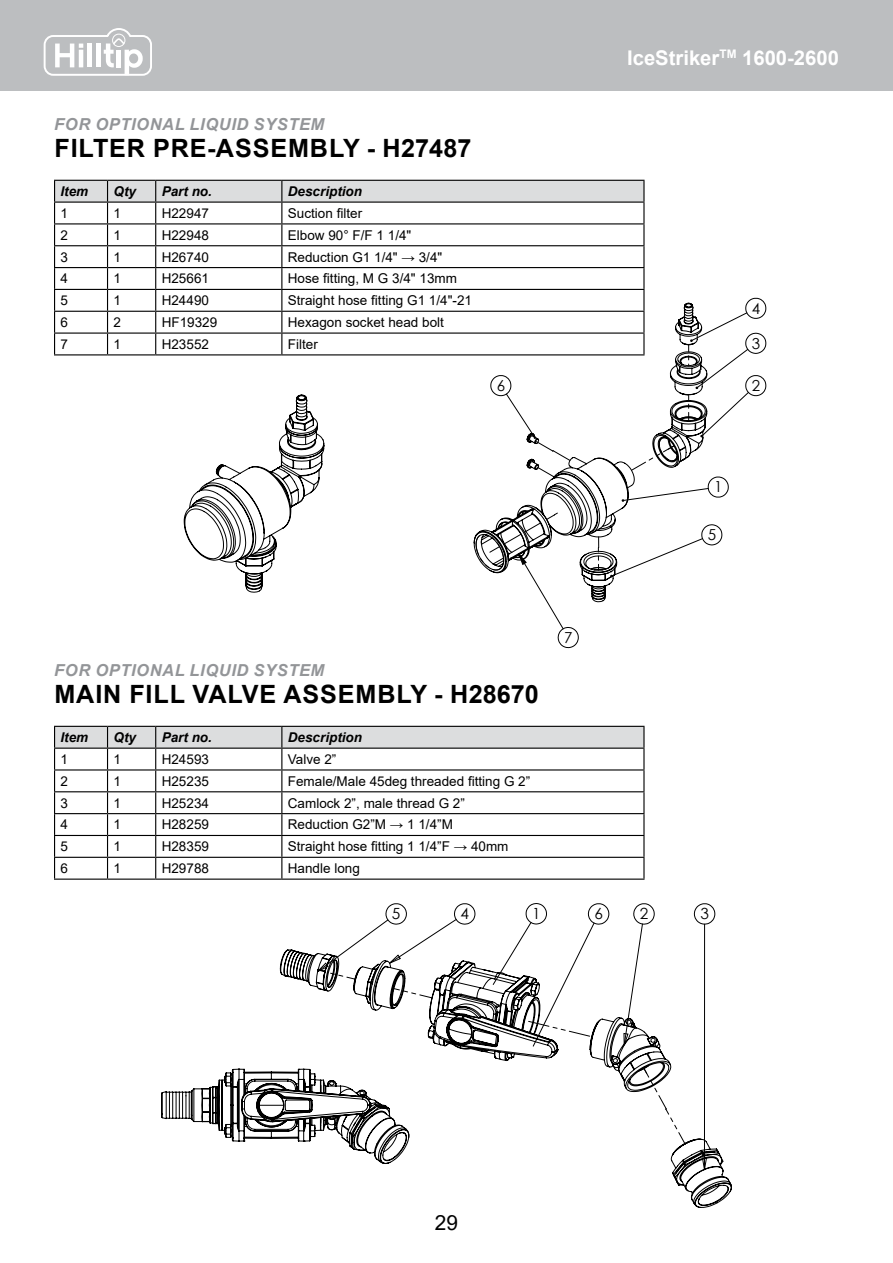
<style>
.page{position:relative;width:893px;height:1263px;background:#fff}
.page>*{position:absolute;margin:0;border:0;box-sizing:border-box;transform-origin:0 0}
.t1{font:700 25.2px "Arial";letter-spacing:.035em;color:#000}
.t2{font:20.85px "Arial";color:#000}
.t3{font:700 20.25px "Arial";color:#fff}
.t4{font:italic 700 16.5px "Arial";letter-spacing:.035em;color:#939598}
.t5{font:15.45px "Century Gothic";color:#000}
.t6{font:15.15px "Century Gothic";color:#000}
.t7{font:13.5px "Arial";color:#000}
.t8{font:italic 700 13.5px "Arial";color:#000}
</style>
<div class="page">
<div style="left:0;top:0;width:893px;height:90px;background:#bcbec0"></div>
<svg style="left:43px;top:28px;width:109px;height:48px"></svg>
<svg style="left:546px;top:312px;width:203px;height:318px"></svg>
<svg style="left:541px;top:312px;width:167px;height:290px"></svg>
<hr style="left:282px;top:726px;width:363px;height:1px;background:#000">
<hr style="left:643px;top:727px;width:2px;height:20px;background:#000">
<hr style="left:282px;top:747px;width:363px;height:2px;background:#000">
<hr style="left:643px;top:749px;width:2px;height:20px;background:#000">
<hr style="left:282px;top:769px;width:363px;height:1px;background:#000">
<hr style="left:643px;top:770px;width:2px;height:21px;background:#000">
<hr style="left:282px;top:791px;width:363px;height:1px;background:#000">
<hr style="left:643px;top:792px;width:2px;height:21px;background:#000">
<hr style="left:282px;top:813px;width:363px;height:1px;background:#000">
<hr style="left:643px;top:814px;width:2px;height:21px;background:#000">
<hr style="left:282px;top:835px;width:363px;height:1px;background:#000">
<hr style="left:643px;top:836px;width:2px;height:21px;background:#000">
<hr style="left:282px;top:857px;width:363px;height:1px;background:#000">
<svg style="left:54px;top:726px;width:590px;height:152px"></svg>
<hr style="left:643px;top:858px;width:2px;height:20px;background:#000">
<hr style="left:54px;top:878px;width:54px;height:2px;background:#000">
<hr style="left:108px;top:878px;width:48px;height:2px;background:#000">
<hr style="left:156px;top:878px;width:126px;height:2px;background:#000">
<hr style="left:282px;top:878px;width:363px;height:2px;background:#000">
<svg style="left:54px;top:180px;width:649px;height:413px"></svg>
<svg style="left:385px;top:903px;width:330px;height:46px"></svg>
<svg style="left:347px;top:919px;width:358px;height:30px"></svg>
<svg style="left:279px;top:949px;width:453px;height:259px"></svg>
<svg style="left:638px;top:1065px;width:48px;height:79px"></svg>
<svg style="left:328px;top:972px;width:28px;height:8px"></svg>
<svg style="left:393px;top:988px;width:40px;height:10px"></svg>
<svg style="left:524px;top:1020px;width:68px;height:17px"></svg>
<svg style="left:161px;top:1067px;width:249px;height:97px"></svg>
<p class="t4" style="left:54px;top:113px;width:272px">FOR OPTIONAL LIQUID SYSTEM</p>
<h1 class="t1" style="left:54px;top:131px;width:418px">FILTER PRE-ASSEMBLY - H27487</h1>
<p class="t8" style="left:61px;top:182px;width:29px">Item</p>
<p class="t8" style="left:114px;top:182px;width:24px">Qty</p>
<p class="t8" style="left:162px;top:182px;width:52px">Part no.</p>
<p class="t8" style="left:288px;top:182px;width:76px">Description</p>
<p class="t7" style="left:61px;top:204px;width:9px">1</p>
<p class="t7" style="left:114px;top:204px;width:9px">1</p>
<p class="t7" style="left:162px;top:204px;width:49px">H22947</p>
<p class="t7" style="left:288px;top:204px;width:76px">Suction filter</p>
<p class="t7" style="left:61px;top:226px;width:9px">2</p>
<p class="t7" style="left:114px;top:226px;width:9px">1</p>
<p class="t7" style="left:162px;top:226px;width:49px">H22948</p>
<p class="t7" style="left:288px;top:226px;width:125px">Elbow 90° F/F 1 1/4"</p>
<p class="t7" style="left:61px;top:248px;width:9px">3</p>
<p class="t7" style="left:114px;top:248px;width:9px">1</p>
<p class="t7" style="left:162px;top:248px;width:49px">H26740</p>
<p class="t7" style="left:288px;top:248px;width:156px">Reduction G1 1/4" → 3/4"</p>
<p class="t7" style="left:61px;top:269px;width:9px">4</p>
<p class="t7" style="left:114px;top:269px;width:9px">1</p>
<p class="t7" style="left:162px;top:269px;width:49px">H25661</p>
<p class="t7" style="left:288px;top:269px;width:171px">Hose fitting, M G 3/4" 13mm</p>
<p class="t7" style="left:61px;top:291px;width:9px">5</p>
<p class="t7" style="left:114px;top:291px;width:9px">1</p>
<p class="t7" style="left:162px;top:291px;width:49px">H24490</p>
<p class="t7" style="left:288px;top:291px;width:186px">Straight hose fitting G1 1/4"-21</p>
<p class="t7" style="left:61px;top:313px;width:9px">6</p>
<p class="t7" style="left:114px;top:313px;width:9px">2</p>
<p class="t7" style="left:162px;top:313px;width:57px">HF19329</p>
<p class="t7" style="left:288px;top:313px;width:158px">Hexagon socket head bolt</p>
<p class="t7" style="left:61px;top:335px;width:9px">7</p>
<p class="t7" style="left:114px;top:335px;width:9px">1</p>
<p class="t7" style="left:162px;top:335px;width:49px">H23552</p>
<p class="t7" style="left:288px;top:335px;width:31px">Filter</p>
<h3 class="t3" style="left:627px;top:44px;width:213px">IceStriker<sup>TM</sup> 1600-2600</h3>
<p class="t6" style="left:752px;top:298px;width:10px">4</p>
<p class="t6" style="left:752px;top:333px;width:10px">3</p>
<p class="t6" style="left:497px;top:375px;width:10px">6</p>
<p class="t6" style="left:752px;top:375px;width:10px">2</p>
<p class="t6" style="left:714px;top:476px;width:10px">1</p>
<p class="t6" style="left:708px;top:524px;width:10px">5</p>
<p class="t4" style="left:54px;top:659px;width:272px">FOR OPTIONAL LIQUID SYSTEM</p>
<p class="t6" style="left:564px;top:627px;width:10px">7</p>
<h1 class="t1" style="left:54px;top:676px;width:486px">MAIN FILL VALVE ASSEMBLY - H28670</h1>
<p class="t8" style="left:61px;top:728px;width:29px">Item</p>
<p class="t8" style="left:114px;top:728px;width:24px">Qty</p>
<p class="t8" style="left:162px;top:728px;width:52px">Part no.</p>
<p class="t8" style="left:288px;top:728px;width:76px">Description</p>
<p class="t7" style="left:61px;top:750px;width:9px">1</p>
<p class="t7" style="left:114px;top:750px;width:9px">1</p>
<p class="t7" style="left:162px;top:750px;width:49px">H24593</p>
<p class="t7" style="left:288px;top:750px;width:50px">Valve 2”</p>
<p class="t7" style="left:61px;top:772px;width:9px">2</p>
<p class="t7" style="left:114px;top:772px;width:9px">1</p>
<p class="t7" style="left:162px;top:772px;width:49px">H25235</p>
<p class="t7" style="left:288px;top:772px;width:244px">Female/Male 45deg threaded fitting G 2”</p>
<p class="t7" style="left:61px;top:794px;width:9px">3</p>
<p class="t7" style="left:114px;top:794px;width:9px">1</p>
<p class="t7" style="left:162px;top:794px;width:49px">H25234</p>
<p class="t7" style="left:288px;top:794px;width:179px">Camlock 2”, male thread G 2”</p>
<p class="t7" style="left:61px;top:815px;width:9px">4</p>
<p class="t7" style="left:114px;top:815px;width:9px">1</p>
<p class="t7" style="left:162px;top:815px;width:49px">H28259</p>
<p class="t7" style="left:288px;top:815px;width:167px">Reduction G2”M → 1 1/4”M</p>
<p class="t7" style="left:61px;top:837px;width:9px">5</p>
<p class="t7" style="left:114px;top:837px;width:9px">1</p>
<p class="t7" style="left:162px;top:837px;width:49px">H28359</p>
<p class="t7" style="left:288px;top:837px;width:222px">Straight hose fitting 1 1/4”F → 40mm</p>
<p class="t7" style="left:61px;top:859px;width:9px">6</p>
<p class="t7" style="left:114px;top:859px;width:9px">1</p>
<p class="t7" style="left:162px;top:859px;width:49px">H29788</p>
<p class="t7" style="left:288px;top:859px;width:74px">Handle long</p>
<p class="t5" style="left:392px;top:903px;width:10px">5</p>
<p class="t5" style="left:460px;top:903px;width:10px">4</p>
<p class="t5" style="left:532px;top:903px;width:10px">1</p>
<p class="t5" style="left:594px;top:903px;width:10px">6</p>
<p class="t5" style="left:640px;top:903px;width:10px">2</p>
<p class="t5" style="left:700px;top:903px;width:10px">3</p>
<h2 class="t2" style="left:435px;top:1208px;width:25px">29</h2>
</div>
